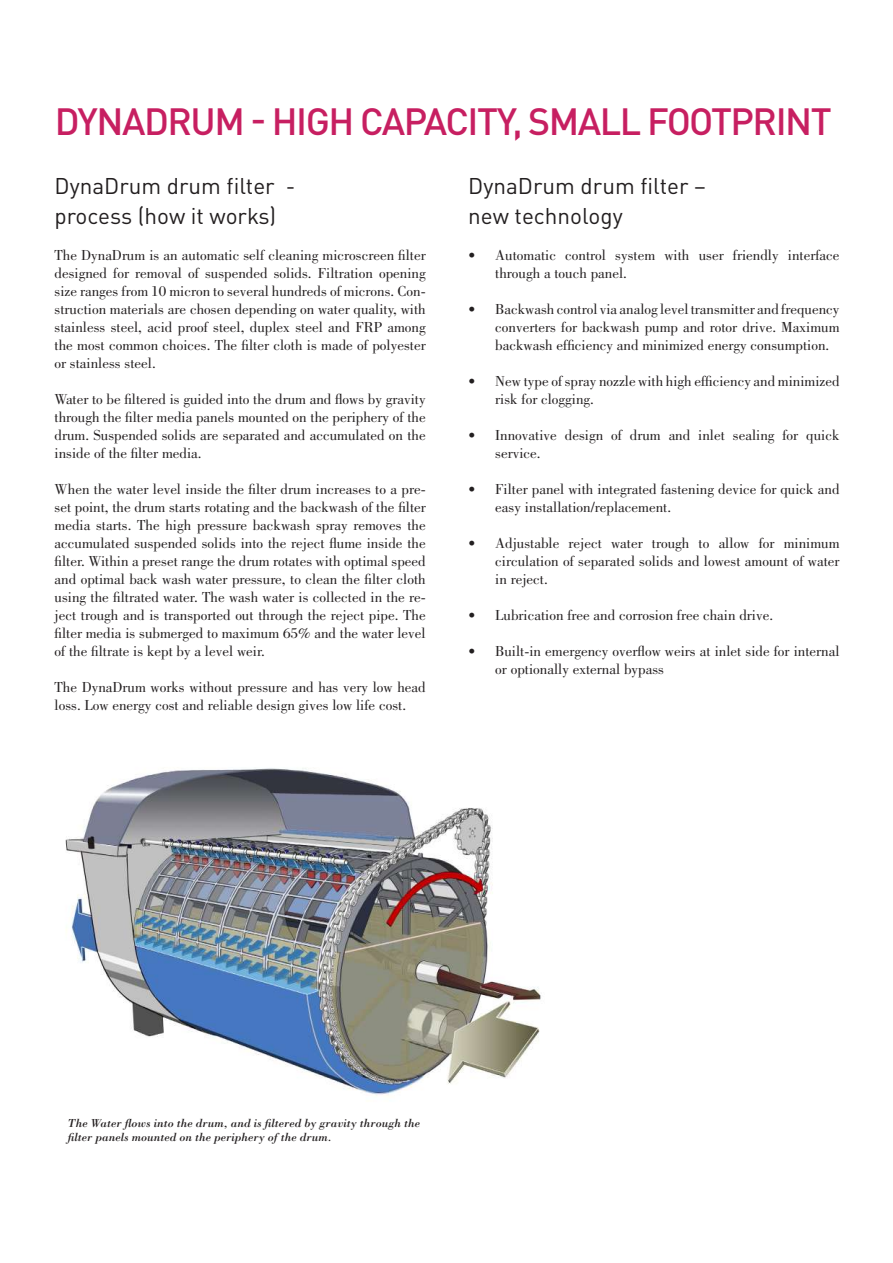
<style>
.page{position:relative;width:893px;height:1263px;background:#fff}
.page>*{position:absolute;margin:0;border:0;box-sizing:border-box;transform-origin:0 0}
.t1{font:500 37.5px "DIN Pro";letter-spacing:-.04em;color:#c71f61}
.t2{font:22.5px/30px "DIN Pro";color:#231f20}
.t3{font:15px/18px "Bodoni Std";color:#231f20}
.t4{font:italic 12px/14.1px "Bodoni Std";color:#231f20}
</style>
<div class="page">
<img style="left:65px;top:768px;width:476px;height:329px">
<h1 class="t1" style="left:55px;top:91px;width:778px">DYNADRUM - HIGH CAPACITY, SMALL FOOTPRINT</h1>
<h2 class="t2" style="left:55px;top:168px;width:242px">DynaDrum drum filter - process (how it works)</h2>
<p class="t3" style="left:55px;top:246px;width:373px;text-align:justify">The DynaDrum is an automatic self cleaning microscreen filter designed for removal of suspended solids. Filtration opening size ranges from 10 micron to several hundreds of microns. Con&shy;struction materials are chosen depending on water quality, with stainless steel, acid proof steel, duplex steel and FRP among the most common choices. The filter cloth is made of polyester or stainless steel.</p>
<p class="t3" style="left:55px;top:390px;width:373px;text-align:justify">Water to be filtered is guided into the drum and flows by gravity through the filter media panels mounted on the periphery of the drum. Suspended solids are separated and accumulated on the inside of the filter media.</p>
<p class="t3" style="left:55px;top:480px;width:373px;text-align:justify">When the water level inside the filter drum increases to a pre&shy;set point, the drum starts rotating and the backwash of the filter media starts. The high pressure backwash spray removes the accumulated suspended solids into the reject flume inside the filter. Within a preset range the drum rotates with optimal speed and optimal back wash water pressure, to clean the filter cloth using the filtrated water. The wash water is collected in the re&shy;ject trough and is transported out through the reject pipe. The filter media is submerged to maximum 65% and the water level of the filtrate is kept by a level weir.</p>
<p class="t3" style="left:55px;top:678px;width:373px">The DynaDrum works without pressure and has very low head loss. Low energy cost and reliable design gives low life cost.</p>
<h2 class="t2" style="left:468px;top:168px;width:239px">DynaDrum drum filter – new technology</h2>
<p class="t3" style="left:495px;top:246px;width:346px;text-indent:-27px">• Automatic control system with user friendly interface through a touch panel.</p>
<p class="t3" style="left:495px;top:300px;width:346px;text-align:justify;text-indent:-27px">• Backwash control via analog level transmitter and frequency converters for backwash pump and rotor drive. Maximum backwash efficiency and minimized energy consumption.</p>
<p class="t3" style="left:495px;top:372px;width:346px;text-indent:-27px">• New type of spray nozzle with high efficiency and minimized risk for clogging.</p>
<p class="t3" style="left:495px;top:426px;width:346px;text-indent:-27px">• Innovative design of drum and inlet sealing for quick service.</p>
<p class="t3" style="left:495px;top:480px;width:346px;text-indent:-27px">• Filter panel with integrated fastening device for quick and easy installation/replacement.</p>
<p class="t3" style="left:495px;top:534px;width:346px;text-align:justify;text-indent:-27px">• Adjustable reject water trough to allow for minimum circulation of separated solids and lowest amount of water in reject.</p>
<p class="t3" style="left:468px;top:606px;width:306px">• Lubrication free and corrosion free chain drive.</p>
<p class="t3" style="left:495px;top:642px;width:346px;text-indent:-27px">• Built-in emergency overflow weirs at inlet side for internal or optionally external bypass</p>
<p class="t4" style="left:68px;top:1115px;width:354px">The Water flows into the drum, and is filtered by gravity through the filter panels mounted on the periphery of the drum.</p>
</div>
